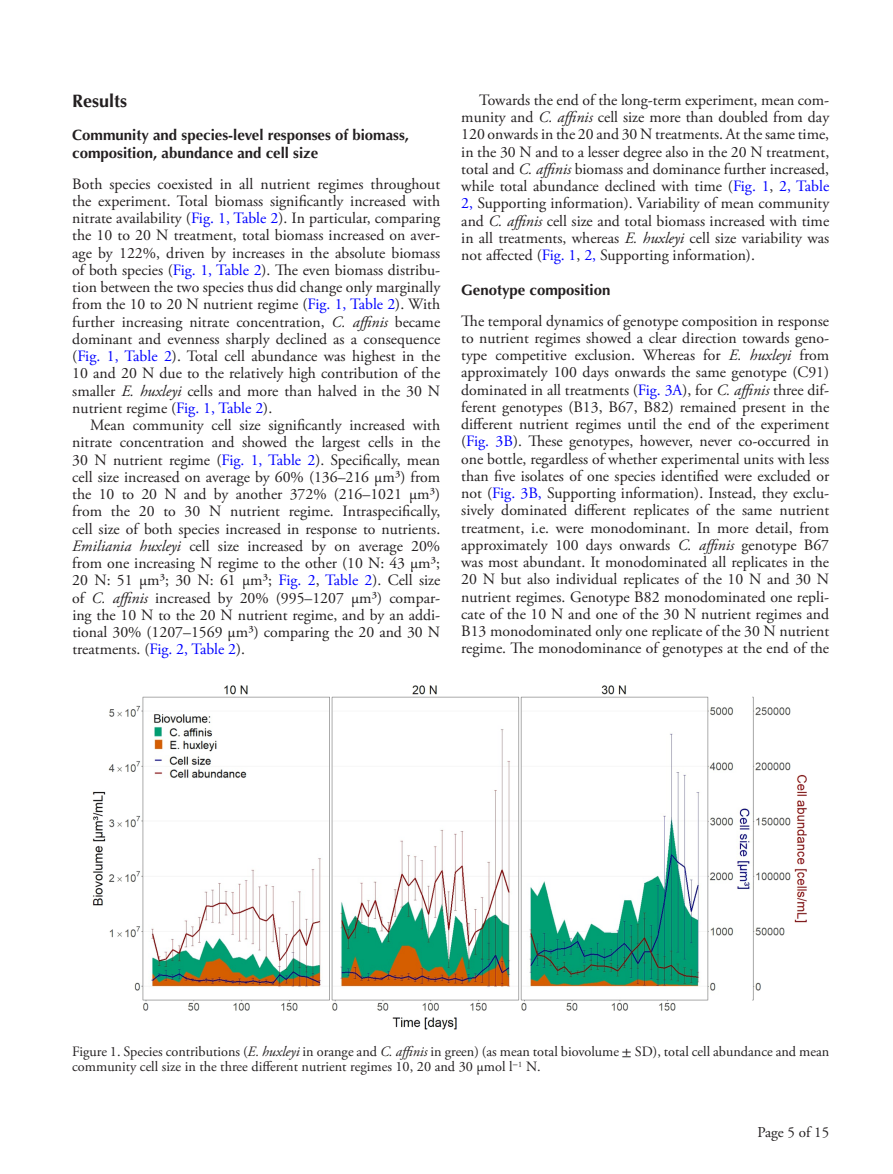
<style>
.page{position:relative;width:893px;height:1174px;background:#fff}
.page>*{position:absolute;margin:0;border:0;box-sizing:border-box;transform-origin:0 0}
.t1{font:700 18px "Optima LT Std";color:#231f20}
.TXT{font:15.75px/17.2px "Adobe Garamond Pro";color:#231f20;text-align:justify}
.TXI{font:15.75px/17.2px "Adobe Garamond Pro";color:#231f20;text-align:justify}
.H2-H1{font:700 15px/18px "Optima LT Std";color:#231f20}
.t2{font:15px "Adobe Garamond Pro";color:#231f20}
.FC{font:14.25px/15.8px "Adobe Garamond Pro";color:#231f20}
.s1{color:#00f}
.s2{font-style:italic}
.s3{font-family:"STIX General"}
</style>
<div class="page">
<img style="left:92px;top:685px;width:715px;height:345px">
<h1 class="t1" style="left:72px;top:90px;width:57px">Results</h1>
<p class="H2-H1" style="left:72px;top:126px;width:338px">Community and species-level responses of biomass, composition, abundance and cell size</p>
<p class="TXT" style="left:72px;top:175px;width:370px">Both species coexisted in all nutrient regimes throughout the experiment. Total biomass significantly increased with nitrate availability (<span class="s1">Fig. 1, Table 2</span>). In particular, comparing the 10 to 20 N treatment, total biomass increased on aver&shy;age by 122%, driven by increases in the absolute biomass of both species (<span class="s1">Fig. 1, Table 2</span>). The even biomass distribu&shy;tion between the two species thus did change only marginally from the 10 to 20 N nutrient regime (<span class="s1">Fig. 1, Table 2</span>). With further increasing nitrate concentration, <span class="s2">C. affinis</span> became dominant and evenness sharply declined as a consequence (<span class="s1">Fig. 1, Table 2</span>). Total cell abundance was highest in the 10 and 20 N due to the relatively high contribution of the smaller <span class="s2">E. huxleyi</span> cells and more than halved in the 30 N nutrient regime (<span class="s1">Fig. 1, Table 2</span>).</p>
<p class="TXI" style="left:72px;top:417px;width:369px;text-indent:18px">Mean community cell size significantly increased with nitrate concentration and showed the largest cells in the 30 N nutrient regime (<span class="s1">Fig. 1, Table 2</span>). Specifically, mean cell size increased on average by 60% (136–216 µm³) from the 10 to 20 N and by another 372% (216–1021 µm³) from the 20 to 30 N nutrient regime. Intraspecifically, cell size of both species increased in response to nutrients.<br><span class="s2">Emiliania huxleyi</span> cell size increased by on average 20% from one increasing N regime to the other (10 N: 43 µm³; 20 N: 51 µm³; 30 N: 61 µm³; <span class="s1">Fig. 2</span>, <span class="s1">Table 2</span>). Cell size of <span class="s2">C. affinis</span> increased by 20% (995–1207 µm³) compar&shy;ing the 10 N to the 20 N nutrient regime, and by an addi&shy;tional 30% (1207–1569 µm³) comparing the 20 and 30 N treatments. (<span class="s1">Fig. 2, Table 2</span>).</p>
<p class="TXI" style="left:461px;top:92px;width:369px;text-indent:18px">Towards the end of the long-term experiment, mean com&shy;munity and <span class="s2">C. affinis</span> cell size more than doubled from day 120 onwards in the 20 and 30 N treatments. At the same time, in the 30 N and to a lesser degree also in the 20 N treatment, total and <span class="s2">C. affinis</span> biomass and dominance further increased, while total abundance declined with time (<span class="s1">Fig. 1</span>, <span class="s1">2, Table 2,</span> Supporting information). Variability of mean community and <span class="s2">C. affinis</span> cell size and total biomass increased with time in all treatments, whereas <span class="s2">E. huxleyi</span> cell size variability was not affected (<span class="s1">Fig. 1</span>, <span class="s1">2,</span> Supporting information).</p>
<h2 class="H2-H1" style="left:461px;top:281px;width:151px">Genotype composition</h2>
<p class="TXT" style="left:461px;top:312px;width:369px">The temporal dynamics of genotype composition in response to nutrient regimes showed a clear direction towards geno&shy;type competitive exclusion. Whereas for <span class="s2">E. huxleyi</span> from approximately 100 days onwards the same genotype (C91) dominated in all treatments (<span class="s1">Fig. 3A</span>), for <span class="s2">C. affinis</span> three dif&shy;ferent genotypes (B13, B67, B82) remained present in the different nutrient regimes until the end of the experiment (<span class="s1">Fig. 3B</span>). These genotypes, however, never co-occurred in one bottle, regardless of whether experimental units with less than five isolates of one species identified were excluded or not (<span class="s1">Fig. 3B,</span> Supporting information). Instead, they exclu&shy;sively dominated different replicates of the same nutrient treatment, i.e. were monodominant. In more detail, from approximately 100 days onwards <span class="s2">C. affinis</span> genotype B67 was most abundant. It monodominated all replicates in the 20 N but also individual replicates of the 10 N and 30 N nutrient regimes. Genotype B82 monodominated one repli&shy;cate of the 10 N and one of the 30 N nutrient regimes and B13 monodominated only one replicate of the 30 N nutrient regime. The monodominance of genotypes at the end of the</p>
<p class="FC" style="left:72px;top:1043px;width:758px">Figure 1. Species contributions (<span class="s2">E. huxleyi</span> in orange and <span class="s2">C. affinis</span> in green) (as mean total biovolume <span class="s3">±</span> SD), total cell abundance and mean community cell size in the three different nutrient regimes 10, 20 and 30 µmol l<sup>−</sup><sup>1</sup> N.</p>
<p class="t2" style="left:757px;top:1123px;width:73px">Page 5 of 15</p>
</div>
